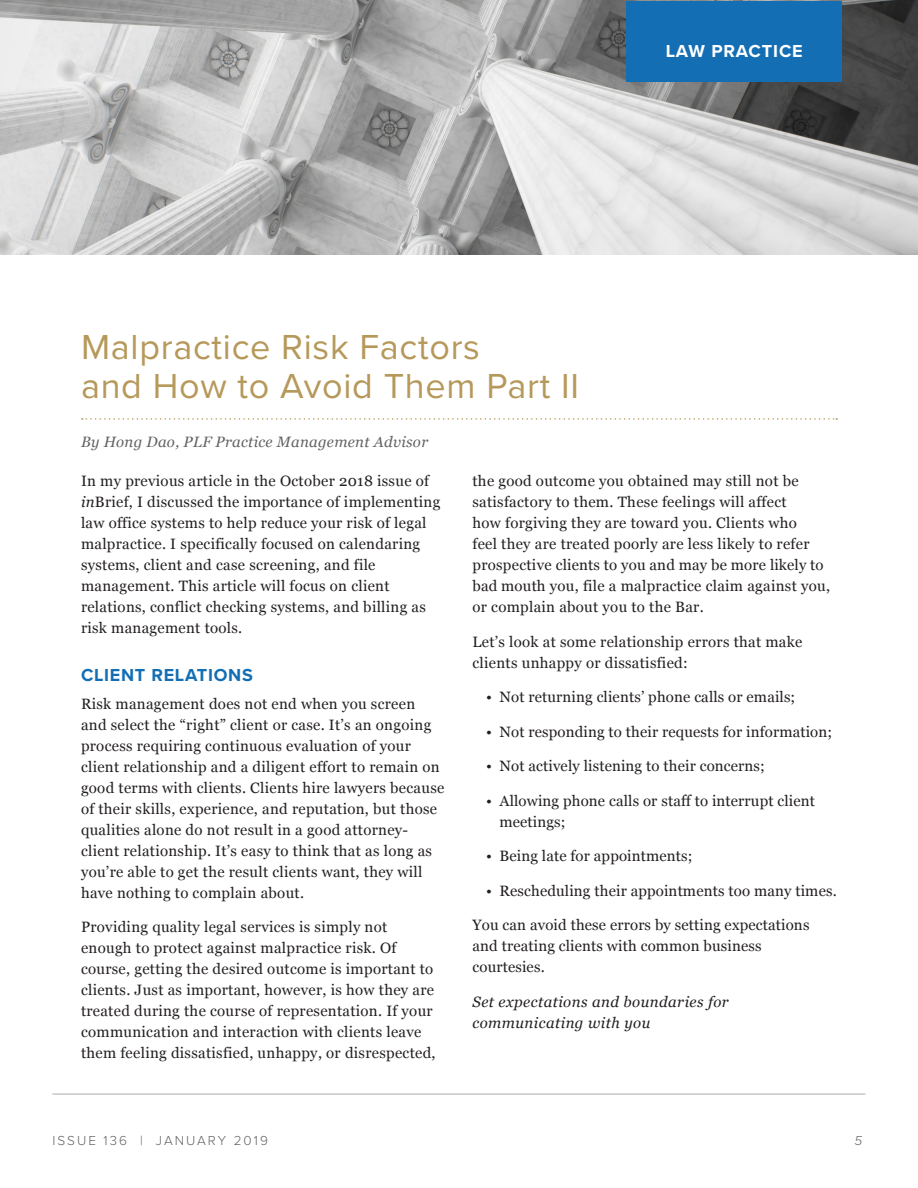
<style>
.page{position:relative;width:918px;height:1188px;background:#fff}
.page>*{position:absolute;margin:0;border:0;box-sizing:border-box;transform-origin:0 0}
.Section_Head{font:36px/39px "Proxima Nova";letter-spacing:.02em;color:#b6995a}
.Subheads{font:700 18px "Proxima Nova";letter-spacing:.04em;color:#136eb4}
.body{font:700 18px "Proxima Nova";letter-spacing:.05em;color:#fff}
.body-2{font:15px/21px "Georgia";letter-spacing:.02em;color:#231f20}
.body-3{font:italic 15px/21px "Georgia";letter-spacing:.03em;color:#231f20}
.body-4{font:italic 15px "Georgia";letter-spacing:.02em;color:#636366}
.t1{font:300 13.5px "Proxima Nova";letter-spacing:.15em;color:#636366}
.t2{font:italic 300 13.5px "Proxima Nova";color:#636366}
.s1{font-style:italic}
</style>
<div class="page">
<hr style="left:52px;top:1093px;width:814px;height:2px;background:#c7c8ca">
<img style="left:1px;top:0;width:917px;height:255px">
<div style="left:626px;top:2px;width:216px;height:80px;background:#136eb4"></div>
<svg style="left:82px;top:418px;width:755px;height:2px"></svg>
<p class="body" style="left:666px;top:38px;width:139px">LAW PRACTICE</p>
<p class="Section_Head" style="left:81px;top:326px;width:500px">Malpractice Risk Factors<br>and How to Avoid Them Part II</p>
<p class="body-4" style="left:81px;top:431px;width:349px">By Hong Dao, PLF Practice Management Advisor</p>
<p class="body-2" style="left:81px;top:470px;width:361px">In my previous article in the October 2018 issue of <span class="s1">in</span>Brief, I discussed the importance of implementing law office systems to help reduce your risk of legal malpractice. I specifically focused on calendaring systems, client and case screening, and file management. This article will focus on client relations, conflict checking systems, and billing as risk management tools.</p>
<p class="Subheads" style="left:81px;top:662px;width:173px">CLIENT RELATIONS</p>
<p class="body-2" style="left:81px;top:693px;width:365px">Risk management does not end when you screen and select the “right” client or case. It’s an ongoing process requiring continuous evaluation of your client relationship and a diligent effort to remain on good terms with clients. Clients hire lawyers because of their skills, experience, and reputation, but those qualities alone do not result in a good attorney&shy;client relationship. It’s easy to think that as long as you’re able to get the result clients want, they will have nothing to complain about.</p>
<p class="body-2" style="left:81px;top:916px;width:356px">Providing quality legal services is simply not enough to protect against malpractice risk. Of course, getting the desired outcome is important to clients. Just as important, however, is how they are treated during the course of representation. If your communication and interaction with clients leave them feeling dissatisfied, unhappy, or disrespected,</p>
<p class="body-2" style="left:472px;top:470px;width:359px">the good outcome you obtained may still not be satisfactory to them. These feelings will affect<br>how forgiving they are toward you. Clients who<br>feel they are treated poorly are less likely to refer prospective clients to you and may be more likely to bad mouth you, file a malpractice claim against you, or complain about you to the Bar.</p>
<p class="body-2" style="left:472px;top:630px;width:331px">Let’s look at some relationship errors that make clients unhappy or dissatisfied:</p>
<p class="body-2" style="left:486px;top:686px;width:311px">• Not returning clients’ phone calls or emails;</p>
<p class="body-2" style="left:486px;top:720px;width:348px">• Not responding to their requests for information;</p>
<p class="body-2" style="left:486px;top:755px;width:280px">• Not actively listening to their concerns;</p>
<p class="body-2" style="left:500px;top:789px;width:317px;text-indent:-14px">• Allowing phone calls or staff to interrupt client meetings;</p>
<p class="body-2" style="left:486px;top:845px;width:208px">• Being late for appointments;</p>
<p class="body-2" style="left:486px;top:879px;width:352px">• Rescheduling their appointments too many times.</p>
<p class="body-2" style="left:472px;top:914px;width:338px">You can avoid these errors by setting expectations and treating clients with common business courtesies.</p>
<p class="body-3" style="left:472px;top:990px;width:258px">Set expectations and boundaries for communicating with you</p>
<p class="t1" style="left:52px;top:1133px;width:217px">ISSUE 136 | JANUARY 2019</p>
<p class="t2" style="left:855px;top:1134px;width:9px">5</p>
</div>
